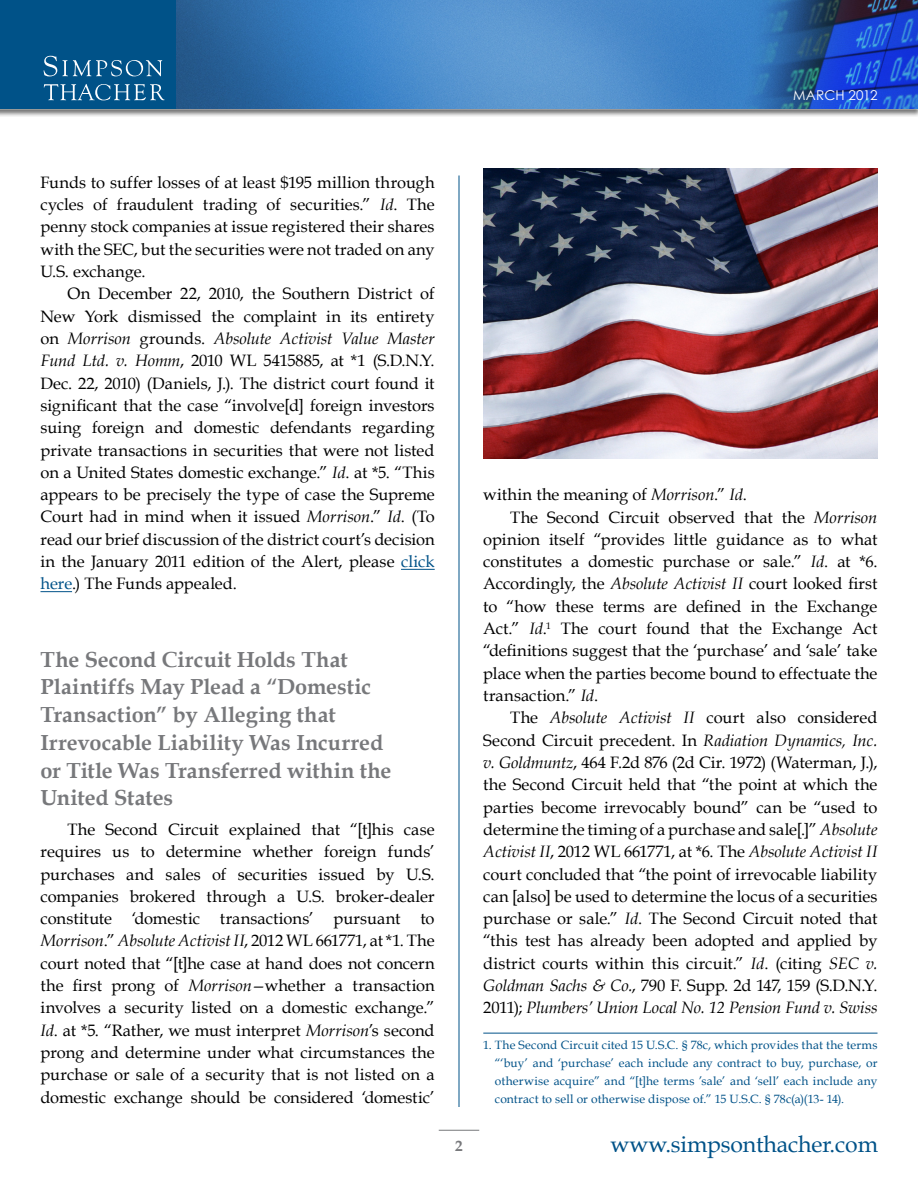
<style>
.page{position:relative;width:918px;height:1188px;background:#fff}
.page>*{position:absolute;margin:0;border:0;box-sizing:border-box;transform-origin:0 0}
.t1{font:22.95px "Book Antiqua";letter-spacing:-.005em;color:#005288}
.t2{font:700 21.75px/27.8px "Book Antiqua";color:#77787b}
.t3{font:16.5px/22.4px "Book Antiqua";color:#000;text-align:justify}
.t4{font:italic 16.5px "Book Antiqua";letter-spacing:-.005em;color:#000}
.t5{font:16.5px "Book Antiqua";letter-spacing:-.02em;color:#000}
.t6{font:700 15px "Book Antiqua";color:#77787b}
.t7{font:13.5px "Century Gothic";letter-spacing:-.005em;color:#fff}
.t8{font:12px/18px "Book Antiqua";letter-spacing:.015em;color:#005288;text-align:justify}
.s1{font-style:italic}
.s2{color:#005288}
.s3{font-style:normal}
</style>
<div class="page">
<img style="left:0;top:108px;width:918px;height:8px">
<img style="left:177px;top:0;width:741px;height:109px">
<div style="left:0;top:0;width:176px;height:109px;background:#005288"></div>
<svg style="left:44px;top:56px;width:118px;height:20px"></svg>
<svg style="left:44px;top:84px;width:121px;height:16px"></svg>
<hr style="left:459px;top:176px;width:1px;height:931px;background:#005288">
<hr style="left:439px;top:1130px;width:40px;height:1px;background:#77787b">
<hr style="left:401px;top:569px;width:34px;height:1px;background:#005288">
<hr style="left:40px;top:591px;width:32px;height:1px;background:#005288">
<hr style="left:483px;top:1033px;width:395px;height:1px;background:#005288">
<img style="left:483px;top:169px;width:395px;height:290px">
<p class="t7" style="left:793px;top:87px;width:24px">MARC</p>
<p class="t7" style="left:835px;top:87px;width:44px">H 2012</p>
<p class="t3" style="left:40px;top:171px;width:396px">Funds to suffer losses of at least $195 million through cycles of fraudulent trading of securities.” <span class="s1">Id</span>. The penny stock companies at issue registered their shares with the SEC, but the securities were not traded on any U.S. exchange.</p>
<p class="t3" style="left:40px;top:283px;width:396px;text-indent:27px">On December 22, 2010, the Southern District of New York dismissed the complaint in its entirety on <span class="s1">Morrison</span> grounds. <span class="s1">Absolute Activist Value Master Fund Ltd. v. Homm</span>, 2010 WL 5415885, at *1 (S.D.N.Y.<br>Dec. 22, 2010) (Daniels, J.). The district court found it significant that the case “involve[d] foreign investors suing foreign and domestic defendants regarding private transactions in securities that were not listed on a United States domestic exchange.” <span class="s1">Id</span>. at *5. “This appears to be precisely the type of case the Supreme Court had in mind when it issued <span class="s1">Morrison</span>.” <span class="s1">Id</span>. (To read our brief discussion of the district court’s decision in the January 2011 edition of the Alert, please <span class="s2">click here</span>.) The Funds appealed.</p>
<h2 class="t2" style="left:40px;top:646px;width:352px">The Second Circuit Holds That<br>Plaintiffs May Plead a “Domestic<br>Transaction” by Alleging that<br>Irrevocable Liability Was Incurred or Title Was Transferred within the<br>United States</h2>
<p class="t3" style="left:41px;top:818px;width:396px;text-indent:27px">The Second Circuit explained that “[t]his case requires us to determine whether foreign funds’ purchases and sales of securities issued by U.S. companies brokered through a U.S. broker-dealer constitute ‘domestic transactions’ pursuant to <span class="s1">Morrison</span>.” <span class="s1">Absolute Activist II</span>, 2012 WL 661771, at *1. The court noted that “[t]he case at hand does not concern the first prong of <span class="s1">Morrison—</span>whether a transaction involves a security listed on a domestic exchange.” <span class="s1">Id</span>. at *5. “Rather, we must interpret <span class="s1">Morrison</span>’s second prong and determine under what circumstances the purchase or sale of a security that is not listed on a domestic exchange should be considered ‘domestic’</p>
<p class="t6" style="left:455px;top:1137px;width:9px">2</p>
<p class="t3" style="left:483px;top:483px;width:265px">within the meaning of <span class="s1">Morrison</span>.” <span class="s1">Id</span>.</p>
<p class="t3" style="left:510px;top:506px;width:369px">The Second Circuit observed that the <span class="s1">Morrison</span></p>
<p class="t3" style="left:483px;top:528px;width:396px">opinion itself “provides little guidance as to what</p>
<p class="t3" style="left:483px;top:550px;width:396px">constitutes a domestic purchase or sale.” <span class="s1">Id</span>. at *6.</p>
<p class="t3" style="left:483px;top:573px;width:396px">Accordingly, the <span class="s1">Absolute Activist II</span> court looked first</p>
<p class="t3" style="left:483px;top:595px;width:396px">to “how these terms are defined in the Exchange</p>
<p class="t3" style="left:483px;top:617px;width:396px">Act.” <span class="s1">Id</span>.<sup>1</sup> The court found that the Exchange Act</p>
<p class="t3" style="left:483px;top:640px;width:396px">“definitions suggest that the ‘purchase’ and ‘sale’ take</p>
<p class="t3" style="left:483px;top:662px;width:396px">place when the parties become bound to effectuate the</p>
<p class="t3" style="left:483px;top:684px;width:116px">transaction.” <span class="s1">Id</span>.</p>
<p class="t3" style="left:510px;top:707px;width:369px">The <span class="s1">Absolute Activist II</span> court also considered</p>
<p class="t3" style="left:483px;top:729px;width:396px">Second Circuit precedent. In <span class="s1">Radiation Dynamics, Inc.</span></p>
<p class="t3" style="left:483px;top:751px;width:396px"><span class="s1">v. Goldmuntz</span>, 464 F.2d 876 (2d Cir. 1972) (Waterman, J.),</p>
<p class="t3" style="left:483px;top:774px;width:396px">the Second Circuit held that “the point at which the</p>
<p class="t3" style="left:483px;top:796px;width:396px">parties become irrevocably bound” can be “used to</p>
<p class="t3" style="left:483px;top:818px;width:396px">determine the timing of a purchase and sale[.]” <span class="s1">Absolute</span></p>
<p class="t4" style="left:483px;top:842px;width:396px">Activist II<span class="s3">, 2012 WL 661771, at *6. The</span> Absolute Activist II</p>
<p class="t3" style="left:483px;top:863px;width:396px">court concluded that “the point of irrevocable liability</p>
<p class="t3" style="left:483px;top:885px;width:396px">can [also] be used to determine the locus of a securities</p>
<p class="t3" style="left:483px;top:907px;width:396px">purchase or sale.” <span class="s1">Id</span>. The Second Circuit noted that</p>
<p class="t3" style="left:483px;top:930px;width:396px">“this test has already been adopted and applied by</p>
<p class="t3" style="left:483px;top:952px;width:396px">district courts within this circuit.” <span class="s1">Id</span>. (citing <span class="s1">SEC v.</span></p>
<p class="t5" style="left:483px;top:975px;width:396px"><span class="s1">Goldman Sachs &amp; Co.</span>, 790 F. Supp. 2d 147, 159 (S.D.N.Y.</p>
<p class="t4" style="left:483px;top:998px;width:396px"><span class="s3">2011);</span> Plumbers’ Union Local No. 12 Pension Fund v. Swiss</p>
<p class="t8" style="left:495px;top:1036px;width:384px;text-indent:-12px">1. The Second Circuit cited 15 U.S.C. § 78c, which provides that the terms “‘buy’ and ‘purchase’ each include any contract to buy, purchase, or otherwise acquire” and “[t]he terms ’sale’ and ‘sell’ each include any contract to sell or otherwise dispose of.” 15 U.S.C. § 78c(a)(13- 14).</p>
<h1 class="t1" style="left:610px;top:1130px;width:269px">www.simpsonthacher.com</h1>
</div>
